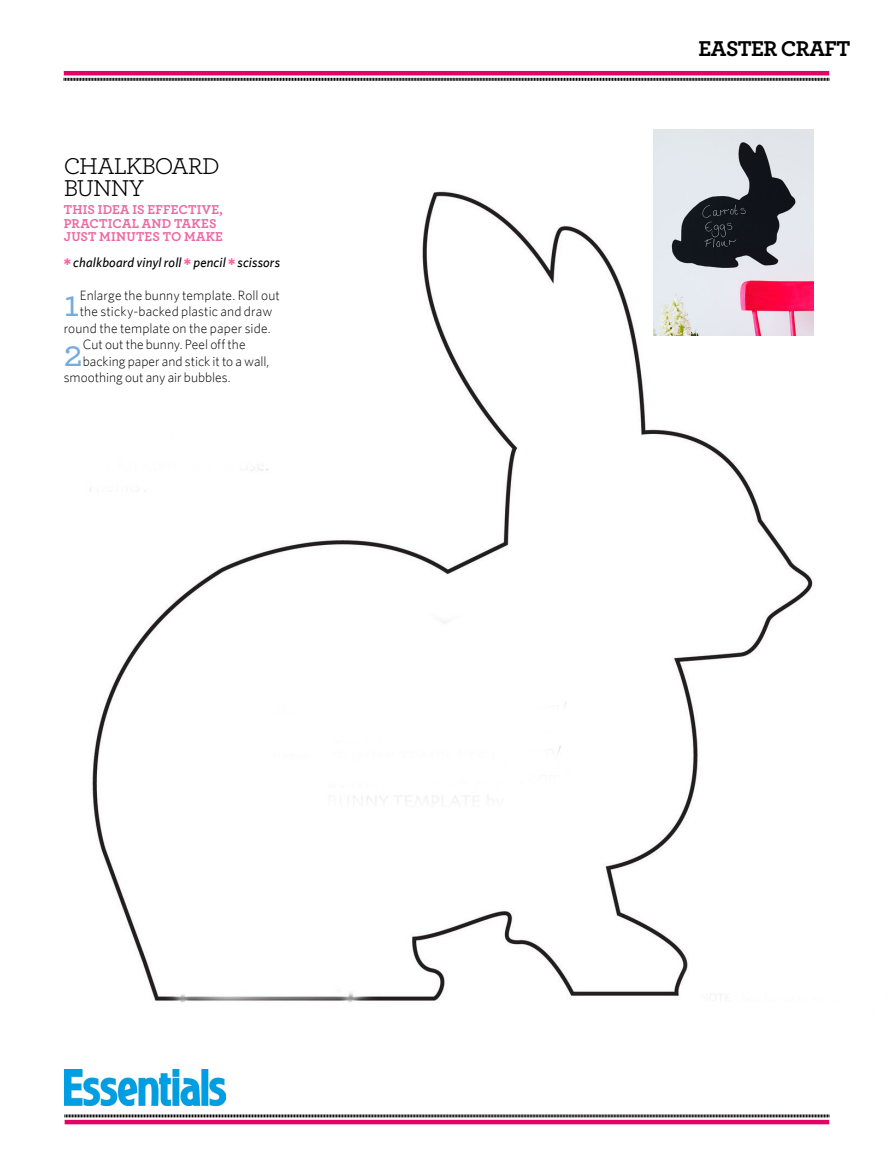
<style>
.page{position:relative;width:893px;height:1174px;background:#fff}
.page>*{position:absolute;margin:0;border:0;box-sizing:border-box;transform-origin:0 0}
.t1{font:500 38.55px "Archer";color:#75acdd}
.t2{font:24px/22.5px "Archer";letter-spacing:-.035em;color:#000}
.t3{font:700 22.5px "Archer";letter-spacing:-.025em;color:#000}
.t4{font:300 13.5px "Whitney";letter-spacing:.005em;color:#000}
.t5{font:700 13.5px/13.5px "Archer";letter-spacing:.015em;color:#ec69a3}
.t6{font:italic 500 13.5px "Whitney";letter-spacing:.01em;color:#000}
</style>
<div class="page">
<svg style="left:64px;top:1114px;width:765px;height:4px;background:#7f7f7f"></svg>
<div style="left:65px;top:1119px;width:764px;height:5px;background:#e60066"></div>
<svg style="left:63px;top:77px;width:766px;height:4px;background:#7f7f7f"></svg>
<hr style="left:64px;top:71px;width:765px;height:4px;background:#e60066">
<img style="left:65px;top:1069px;width:160px;height:36px">
<img style="left:90px;top:191px;width:724px;height:812px">
<img style="left:653px;top:129px;width:161px;height:206px">
<svg style="left:184px;top:258px;width:7px;height:7px"></svg>
<svg style="left:228px;top:258px;width:7px;height:7px"></svg>
<h2 class="t2" style="left:64px;top:153px;width:158px">CHALKBOARD<br>BUNNY</h2>
<p class="t5" style="left:64px;top:202px;width:161px">tHIS IDEA IS EFFECTIVE,<br>PRACTICAL AND TAKES<br>JUST MINUTES TO MAKE</p>
<p class="t6" style="left:73px;top:254px;width:208px">chalkboard vinyl roll pencil scissors</p>
<h1 class="t1" style="left:64px;top:276px;width:17px">1</h1>
<p class="t4" style="left:80px;top:287px;width:202px">Enlarge the bunny template. Roll out</p>
<p class="t4" style="left:80px;top:304px;width:194px">the sticky-backed plastic and draw</p>
<p class="t4" style="left:64px;top:320px;width:209px">round the template on the paper side.</p>
<h1 class="t1" style="left:64px;top:325px;width:21px">2</h1>
<p class="t4" style="left:83px;top:337px;width:164px">Cut out the bunny. Peel off the</p>
<p class="t4" style="left:83px;top:353px;width:188px">backing paper and stick it to a wall,</p>
<p class="t4" style="left:64px;top:370px;width:169px">smoothing out any air bubbles.</p>
<h3 class="t3" style="left:698px;top:31px;width:153px">EASTER CRAFT</h3>
</div>
